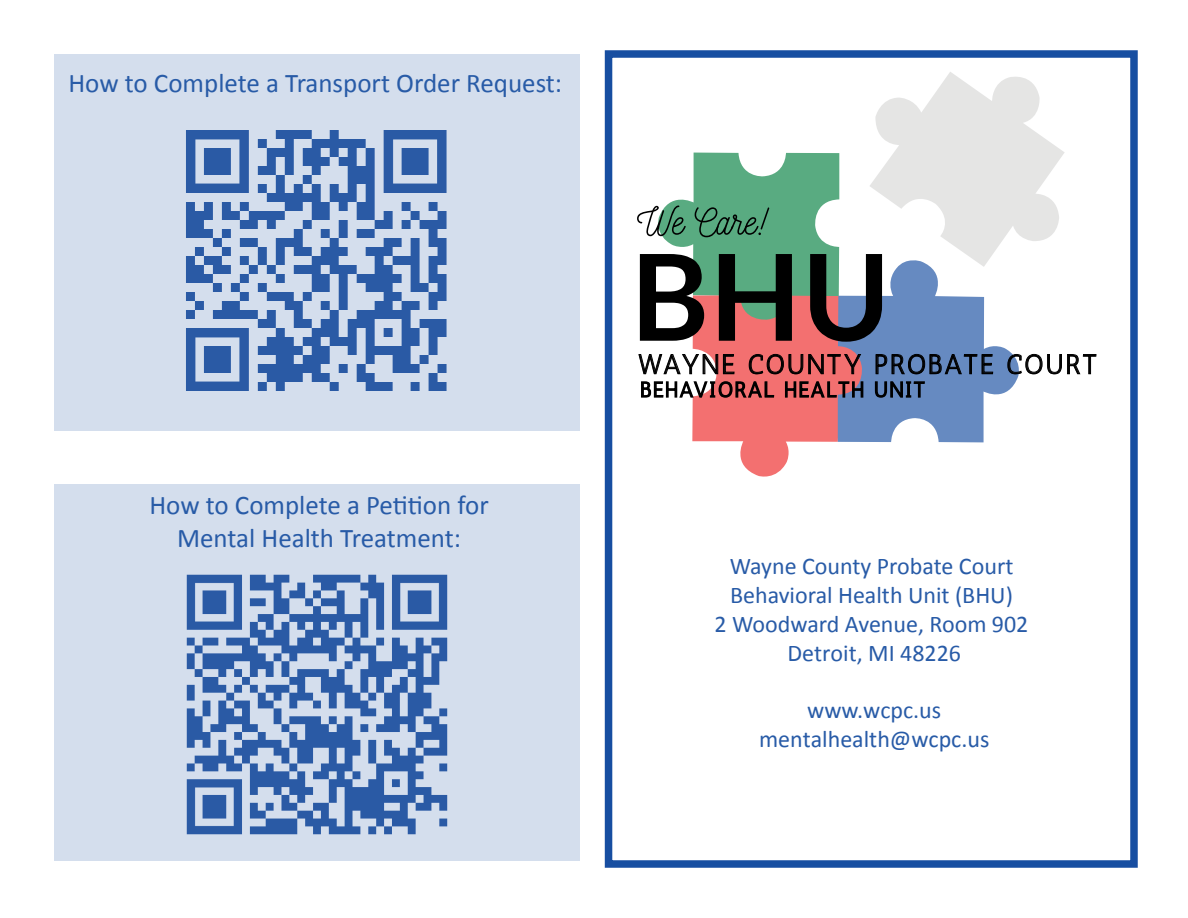
<style>
.page{position:relative;width:1188px;height:918px;background:#fff}
.page>*{position:absolute;margin:0;border:0;box-sizing:border-box;transform-origin:0 0}
.t1{font:27.45px "Antic";letter-spacing:.055em;color:#000}
.t2{font:27px "Calibri";color:#285ba7}
.t3{font:24px/28.8px "Calibri";color:#285ba7;text-align:center}
</style>
<div class="page">
<svg style="left:637px;top:72px;width:459px;height:405px"></svg>
<div style="left:605px;top:50px;width:533px;height:818px;border:8px solid #174ea1"></div>
<div style="left:55px;top:54px;width:525px;height:376px;background:#d4deed"></div>
<div style="left:55px;top:484px;width:525px;height:376px;background:#d4deed"></div>
<img style="left:186px;top:130px;width:261px;height:261px">
<img style="left:186px;top:574px;width:262px;height:261px">
<p class="t2" style="left:69px;top:66px;width:495px">How to Complete a Transport Order Request:</p>
<p class="t2" style="left:149px;top:489px;width:341px">How to Complete a Petition for</p>
<p class="t2" style="left:177px;top:521px;width:286px">Mental Health Treatment:</p>
<p class="t1" style="left:638px;top:348px;width:461px">WAYNE COUNTY PROBATE COURT</p>
<p class="t3" style="left:715px;top:551px;width:315px">Wayne County Probate Court<br>Behavioral Health Unit (BHU)<br>2 Woodward Avenue, Room 902<br>Detroit, MI 48226</p>
<p class="t3" style="left:759px;top:695px;width:232px">www.wcpc.us mentalhealth@wcpc.us</p>
</div>
